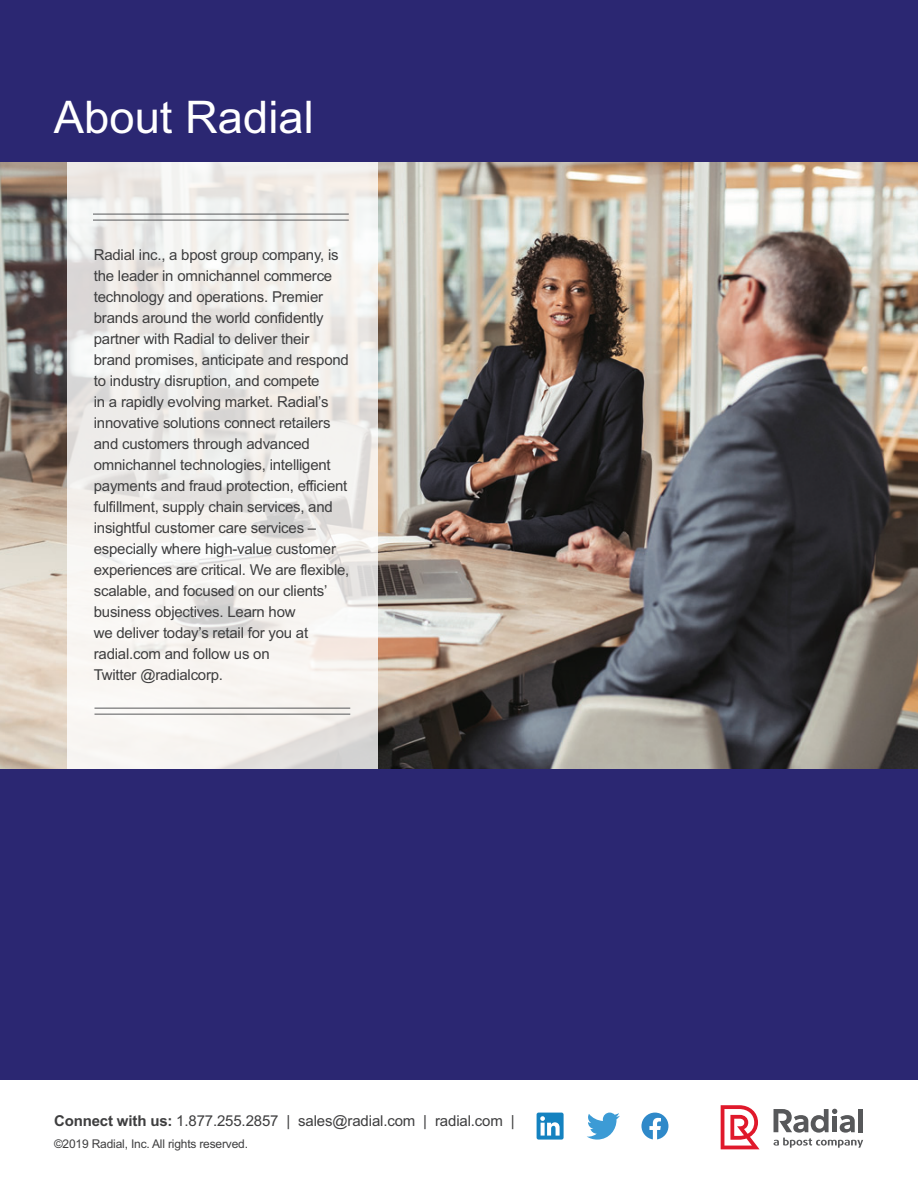
<style>
.page{position:relative;width:918px;height:1188px;background:#fff}
.page>*{position:absolute;margin:0;border:0;box-sizing:border-box;transform-origin:0 0}
.t1{font:45px "Arial";color:#fff}
.t2{font:15px/21px "Arial";letter-spacing:-.015em;color:#3e3e3f}
.t3{font:12px "Arial";letter-spacing:-.015em;color:#3e3e3f}
.s1{font-weight:700}
</style>
<div class="page">
<img style="left:0;top:162px;width:918px;height:608px">
<div style="left:67px;top:162px;width:310px;height:608px;background:#fff;opacity:.8"></div>
<svg style="left:641px;top:1113px;width:27px;height:26px"></svg>
<svg style="left:537px;top:1113px;width:27px;height:27px"></svg>
<svg style="left:587px;top:1113px;width:33px;height:27px"></svg>
<svg style="left:721px;top:1105px;width:39px;height:44px"></svg>
<svg style="left:774px;top:1109px;width:89px;height:39px"></svg>
<div style="left:0;top:0;width:918px;height:162px;background:#2b2772"></div>
<div style="left:0;top:770px;width:918px;height:310px;background:#2b2772"></div>
<hr style="left:94px;top:714px;width:256px;height:1px;background:#57585a">
<hr style="left:94px;top:708px;width:256px;height:1px;background:#57585a">
<hr style="left:93px;top:220px;width:256px;height:1px;background:#57585a">
<hr style="left:93px;top:214px;width:256px;height:1px;background:#57585a">
<h1 class="t1" style="left:54px;top:101px;width:261px">About Radial</h1>
<p class="t2" style="left:94px;top:245px;width:257px">Radial inc., a bpost group company, is the leader in omnichannel commerce technology and operations. Premier brands around the world confidently partner with Radial to deliver their brand promises, anticipate and respond to industry disruption, and compete<br>in a rapidly evolving market. Radial’s innovative solutions connect retailers and customers through advanced omnichannel technologies, intelligent payments and fraud protection, efficient fulfillment, supply chain services, and insightful customer care services – especially where high-value customer experiences are critical. We are flexible, scalable, and focused on our clients’ business objectives. Learn how<br>we deliver today’s retail for you at radial.com and follow us on<br>Twitter @radialcorp.</p>
<p class="t2" style="left:54px;top:1111px;width:462px"><span class="s1">Connect with us:</span> 1.877.255.2857 | sales@radial.com | radial.com |</p>
<p class="t3" style="left:54px;top:1140px;width:196px">©2019 Radial, Inc. All rights reserved.</p>
</div>
